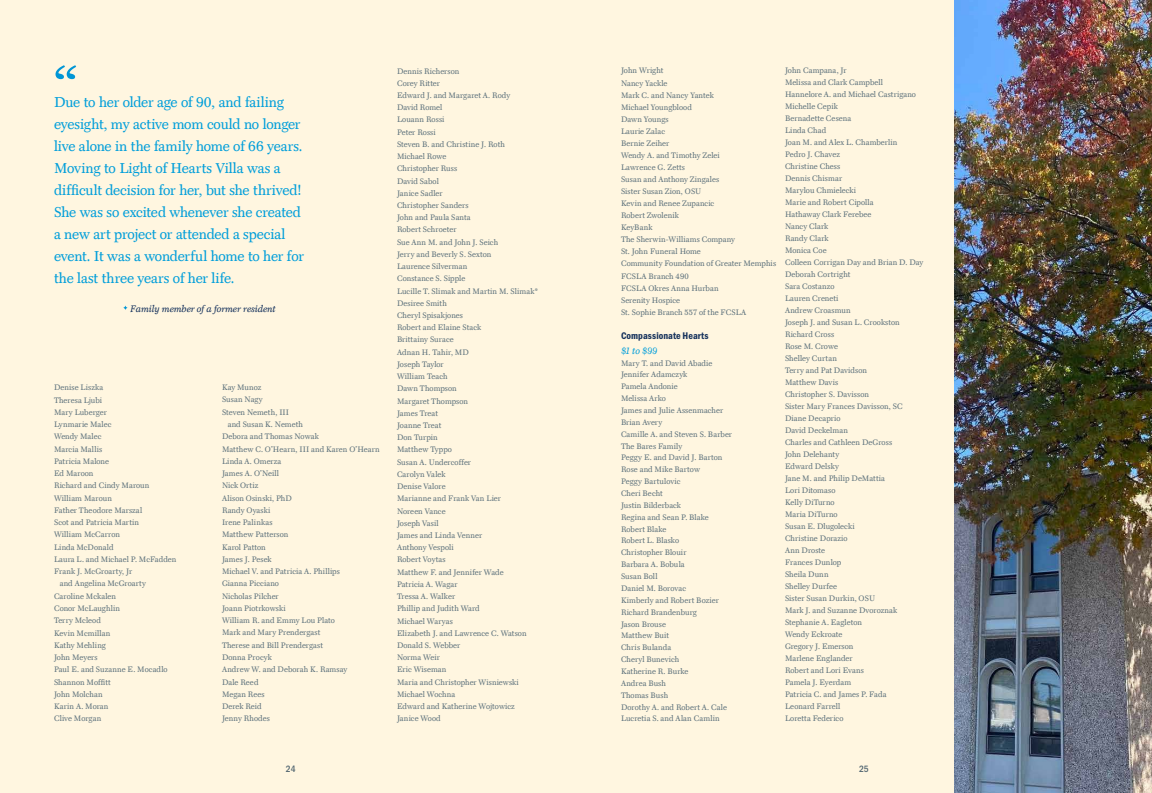
<style>
.page{position:relative;width:1152px;height:793px;background:#fff}
.page>*{position:absolute;margin:0;border:0;box-sizing:border-box;transform-origin:0 0}
.t1{font:55.9px "Mt.Augustine Roman";color:#0096d6}
.t2{font:14.4px/22px "Mt.Augustine Roman";letter-spacing:-.01em;color:#009eda}
.t3{font:10px "Franklin Gothic URW Con Dem";letter-spacing:.005em;color:#16325c}
.t4{font:italic 9.5px "Mt.Augustine";color:#16325c}
.t5{font:italic 9.5px "Mt.Augustine";color:#009eda}
.t6{font:500 9.5px "Franklin Gothic URW Cond";color:#516570}
.t7{font:8px/12px "Mt.Augustine Roman";letter-spacing:.01em;color:#5f737d}
.s1{font-family:"Mt.Augustine Roman";font-style:normal}
</style>
<div class="page">
<div style="left:0;top:0;width:576px;height:792px;background:#fff6e0"></div>
<div style="left:576px;top:0;width:378px;height:792px;background:#fff6e0"></div>
<svg style="left:123px;top:305px;width:5px;height:5px"></svg>
<img style="left:954px;top:0;width:198px;height:792px">
<h1 class="t1" style="left:54px;top:58px;width:26px">“</h1>
<p class="t2" style="left:54px;top:91px;width:252px">Due to her older age of 90, and failing eyesight, my active mom could no longer live alone in the family home of 66 years.<br>Moving to Light of Hearts Villa was a difficult decision for her, but she thrived!<br>She was so excited whenever she created a new art project or attended a special event. It was a wonderful home to her for the last three years of her life.</p>
<p class="t4" style="left:130px;top:305px;width:147px">Family member of a former resident</p>
<p class="t7" style="left:54px;top:381px;width:51px">Denise Liszka</p>
<p class="t7" style="left:54px;top:394px;width:50px">Theresa Ljubi</p>
<p class="t7" style="left:54px;top:406px;width:54px">Mary Luberger</p>
<p class="t7" style="left:54px;top:418px;width:59px">Lynmarie Malec</p>
<p class="t7" style="left:54px;top:430px;width:49px">Wendy Malec</p>
<p class="t7" style="left:54px;top:443px;width:50px">Marcia Mallis</p>
<p class="t7" style="left:54px;top:455px;width:57px">Patricia Malone</p>
<p class="t7" style="left:54px;top:467px;width:41px">Ed Maroon</p>
<p class="t7" style="left:54px;top:479px;width:97px">Richard and Cindy Maroun</p>
<p class="t7" style="left:54px;top:492px;width:59px">William Maroun</p>
<p class="t7" style="left:54px;top:504px;width:90px">Father Theodore Marszal</p>
<p class="t7" style="left:54px;top:516px;width:87px">Scot and Patricia Martin</p>
<p class="t7" style="left:54px;top:529px;width:68px">William McCarron</p>
<p class="t7" style="left:54px;top:541px;width:61px">Linda McDonald</p>
<p class="t7" style="left:54px;top:553px;width:124px">Laura L. and Michael P. McFadden</p>
<p class="t7" style="left:54px;top:565px;width:80px">Frank J. McGroarty, Jr</p>
<p class="t7" style="left:60px;top:578px;width:88px">and Angelina McGroarty</p>
<p class="t7" style="left:54px;top:590px;width:64px">Caroline Mckalen</p>
<p class="t7" style="left:54px;top:602px;width:68px">Conor McLaughlin</p>
<p class="t7" style="left:54px;top:614px;width:48px">Terry Mcleod</p>
<p class="t7" style="left:54px;top:627px;width:58px">Kevin Mcmillan</p>
<p class="t7" style="left:54px;top:639px;width:53px">Kathy Mehling</p>
<p class="t7" style="left:54px;top:651px;width:45px">John Meyers</p>
<p class="t7" style="left:54px;top:663px;width:115px">Paul E. and Suzanne E. Mocadlo</p>
<p class="t7" style="left:54px;top:676px;width:58px">Shannon Moffitt</p>
<p class="t7" style="left:54px;top:688px;width:50px">John Molchan</p>
<p class="t7" style="left:54px;top:700px;width:56px">Karin A. Moran</p>
<p class="t7" style="left:54px;top:712px;width:49px">Clive Morgan</p>
<p class="t7" style="left:222px;top:381px;width:41px">Kay Munoz</p>
<p class="t7" style="left:222px;top:394px;width:42px">Susan Nagy</p>
<p class="t7" style="left:222px;top:406px;width:69px">Steven Nemeth, III</p>
<p class="t7" style="left:228px;top:418px;width:77px">and Susan K. Nemeth</p>
<p class="t7" style="left:222px;top:430px;width:98px">Debora and Thomas Nowak</p>
<p class="t7" style="left:222px;top:443px;width:159px">Matthew C. O’Hearn, III and Karen O’Hearn</p>
<p class="t7" style="left:222px;top:455px;width:61px">Linda A. Omerza</p>
<p class="t7" style="left:222px;top:467px;width:59px">James A. O’Neill</p>
<p class="t7" style="left:222px;top:479px;width:38px">Nick Ortiz</p>
<p class="t7" style="left:222px;top:492px;width:71px">Alison Osinski, PhD</p>
<p class="t7" style="left:222px;top:504px;width:50px">Randy Oyaski</p>
<p class="t7" style="left:222px;top:516px;width:52px">Irene Palinkas</p>
<p class="t7" style="left:222px;top:528px;width:68px">Matthew Patterson</p>
<p class="t7" style="left:222px;top:541px;width:45px">Karol Patton</p>
<p class="t7" style="left:222px;top:553px;width:51px">James J. Pesek</p>
<p class="t7" style="left:222px;top:565px;width:120px">Michael V. and Patricia A. Phillips</p>
<p class="t7" style="left:222px;top:577px;width:58px">Gianna Picciano</p>
<p class="t7" style="left:222px;top:590px;width:58px">Nicholas Pilcher</p>
<p class="t7" style="left:222px;top:602px;width:65px">Joann Piotrkowski</p>
<p class="t7" style="left:222px;top:614px;width:114px">William R. and Emmy Lou Plato</p>
<p class="t7" style="left:222px;top:627px;width:100px">Mark and Mary Prendergast</p>
<p class="t7" style="left:222px;top:639px;width:103px">Therese and Bill Prendergast</p>
<p class="t7" style="left:222px;top:651px;width:51px">Donna Procyk</p>
<p class="t7" style="left:222px;top:663px;width:127px">Andrew W. and Deborah K. Ramsay</p>
<p class="t7" style="left:222px;top:676px;width:38px">Dale Reed</p>
<p class="t7" style="left:222px;top:688px;width:44px">Megan Rees</p>
<p class="t7" style="left:222px;top:700px;width:41px">Derek Reid</p>
<p class="t7" style="left:222px;top:712px;width:49px">Jenny Rhodes</p>
<p class="t7" style="left:397px;top:65px;width:143px">Dennis Richerson<br>Corey Ritter<br>Edward J. and Margaret A. Rody<br>David Romel<br>Louann Rossi<br>Peter Rossi<br>Steven B. and Christine J. Roth<br>Michael Rowe<br>Christopher Russ<br>David Sabol<br>Janice Sadler<br>Christopher Sanders<br>John and Paula Santa<br>Robert Schroeter<br>Sue Ann M. and John J. Seich<br>Jerry and Beverly S. Sexton<br>Laurence Silverman<br>Constance S. Sipple<br>Lucille T. Slimak and Martin M. Slimak*<br>Desiree Smith<br>Cheryl Spisakjones<br>Robert and Elaine Stack<br>Brittainy Surace<br>Adnan H. Tahir, MD<br>Joseph Taylor<br>William Teach<br>Dawn Thompson<br>Margaret Thompson<br>James Treat<br>Joanne Treat<br>Don Turpin<br>Matthew Typpo<br>Susan A. Undercoffer<br>Carolyn Valek<br>Denise Valore<br>Marianne and Frank Van Lier<br>Noreen Vance<br>Joseph Vasil<br>James and Linda Venner<br>Anthony Vespoli<br>Robert Voytas<br>Matthew F. and Jennifer Wade<br>Patricia A. Wagar<br>Tressa A. Walker<br>Phillip and Judith Ward<br>Michael Waryas<br>Elizabeth J. and Lawrence C. Watson<br>Donald S. Webber<br>Norma Weir<br>Eric Wiseman<br>Maria and Christopher Wisniewski<br>Michael Wochna<br>Edward and Katherine Wojtowicz<br>Janice Wood</p>
<p class="t7" style="left:621px;top:65px;width:157px">John Wright<br>Nancy Yackle<br>Mark C. and Nancy Yantek<br>Michael Youngblood<br>Dawn Youngs<br>Laurie Zalac<br>Bernie Zeiher<br>Wendy A. and Timothy Zelei<br>Lawrence G. Zetts<br>Susan and Anthony Zingales<br>Sister Susan Zion, OSU<br>Kevin and Renee Zupancic<br>Robert Zwolenik<br>KeyBank<br>The Sherwin-Williams Company<br>St. John Funeral Home<br>Community Foundation of Greater Memphis<br>FCSLA Branch 490<br>FCSLA Okres Anna Hurban<br>Serenity Hospice<br>St. Sophie Branch 557 of the FCSLA</p>
<p class="t3" style="left:621px;top:328px;width:89px">Compassionate Hearts</p>
<p class="t5" style="left:621px;top:346px;width:38px"><span class="s1">$</span>1 to <span class="s1">$</span>99</p>
<p class="t7" style="left:621px;top:357px;width:113px">Mary T. and David Abadie<br>Jennifer Adamczyk<br>Pamela Andonie<br>Melissa Arko<br>James and Julie Assenmacher<br>Brian Avery<br>Camille A. and Steven S. Barber<br>The Bares Family<br>Peggy E. and David J. Barton<br>Rose and Mike Bartow<br>Peggy Bartulovic<br>Cheri Becht<br>Justin Bilderback<br>Regina and Sean P. Blake<br>Robert Blake<br>Robert L. Blasko<br>Christopher Blouir<br>Barbara A. Bobula<br>Susan Boll<br>Daniel M. Borovac<br>Kimberly and Robert Bozier<br>Richard Brandenburg<br>Jason Brouse<br>Matthew Buit<br>Chris Bulanda<br>Cheryl Bunevich<br>Katherine R. Burke<br>Andrea Bush<br>Thomas Bush<br>Dorothy A. and Robert A. Cale<br>Lucretia S. and Alan Camlin</p>
<p class="t7" style="left:785px;top:65px;width:140px">John Campana, Jr<br>Melissa and Clark Campbell<br>Hannelore A. and Michael Castrigano<br>Michelle Cepik<br>Bernadette Cesena<br>Linda Chad<br>Joan M. and Alex L. Chamberlin<br>Pedro J. Chavez<br>Christine Chess<br>Dennis Chismar<br>Marylou Chmielecki<br>Marie and Robert Cipolla<br>Hathaway Clark Ferebee<br>Nancy Clark<br>Randy Clark<br>Monica Coe<br>Colleen Corrigan Day and Brian D. Day<br>Deborah Cortright<br>Sara Costanzo<br>Lauren Creneti<br>Andrew Croasmun<br>Joseph J. and Susan L. Crookston<br>Richard Cross<br>Rose M. Crowe<br>Shelley Curtan<br>Terry and Pat Davidson<br>Matthew Davis<br>Christopher S. Davisson<br>Sister Mary Frances Davisson, SC<br>Diane Decaprio<br>David Deckelman<br>Charles and Cathleen DeGross<br>John Delehanty<br>Edward Delsky<br>Jane M. and Philip DeMattia<br>Lori Ditomaso<br>Kelly DiTurno<br>Maria DiTurno<br>Susan E. Dlugolecki<br>Christine Dorazio<br>Ann Droste<br>Frances Dunlop<br>Sheila Dunn<br>Shelley Durfee<br>Sister Susan Durkin, OSU<br>Mark J. and Suzanne Dvoroznak<br>Stephanie A. Eagleton<br>Wendy Eckroate<br>Gregory J. Emerson<br>Marlene Englander<br>Robert and Lori Evans<br>Pamela J. Eyerdam<br>Patricia C. and James P. Fada<br>Leonard Farrell<br>Loretta Federico</p>
<p class="t6" style="left:286px;top:762px;width:11px">24</p>
<p class="t6" style="left:859px;top:762px;width:11px">25</p>
</div>
